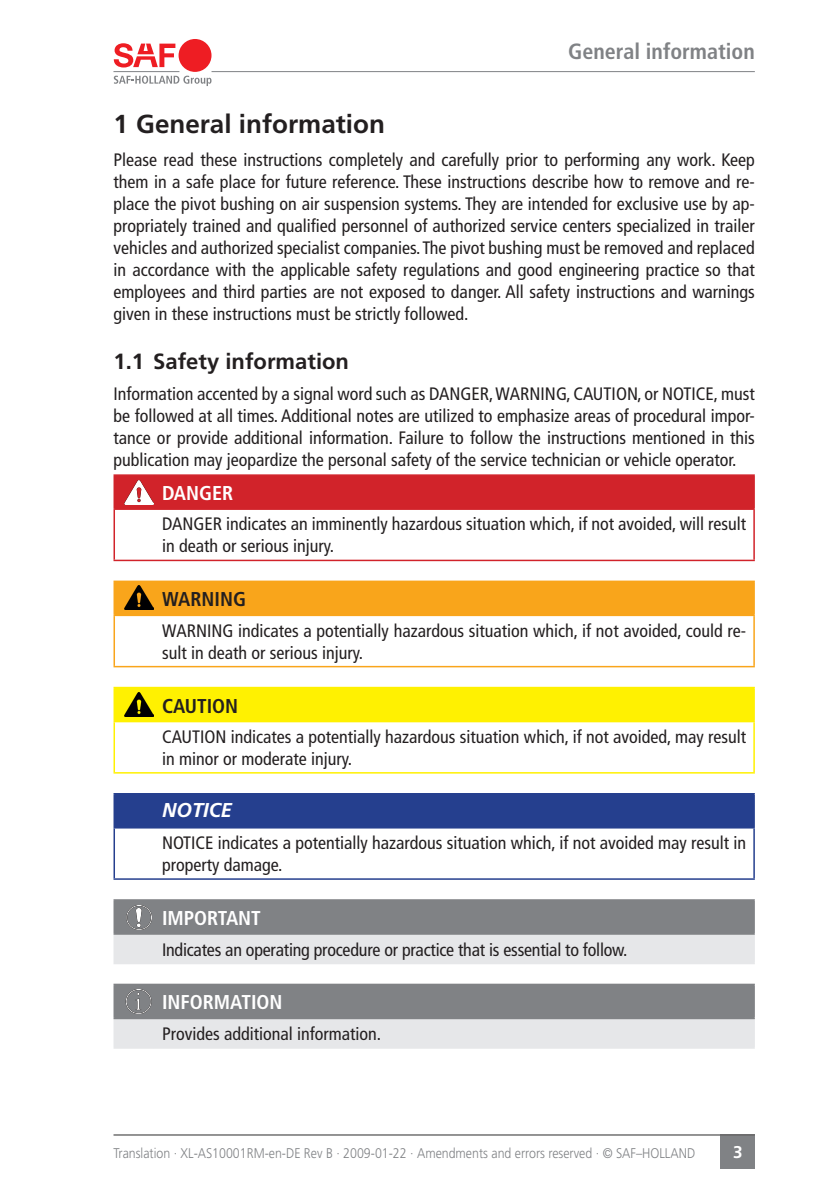
<style>
.page{position:relative;width:840px;height:1191px;background:#fff}
.page>*{position:absolute;margin:0;border:0;box-sizing:border-box;transform-origin:0 0}
.Überschrift_1{font:700 26px "Frutiger LT Std";color:#231f20}
.Überschrift_2{font:700 22px "Frutiger LT Std";color:#231f20}
.Kopfzeile_links{font:700 condensed 22px "Frutiger LT Std";color:#808285}
.Gefahr{font:700 condensed 20px "Frutiger LT Std";color:#fff}
.Warnung___Vorsicht{font:700 condensed 20px "Frutiger LT Std";color:#231f20}
.Hinweis{font:italic 700 20px "Frutiger LT Std";color:#fff}
.t1{font:condensed 18px/22px "Frutiger LT Std";color:#231f20}
.Seitenzahl{font:700 17px "Frutiger LT Std";color:#fff}
.Fußzeile{font:300 14px "Frutiger LT Std";color:#808285;scale:.89 1}
</style>
<div class="page">
<div style="left:720px;top:1134px;width:34px;height:34px;background:#808285"></div>
<hr style="left:113px;top:71px;width:66px;height:1px;background:#808285">
<hr style="left:211px;top:71px;width:543px;height:1px;background:#808285">
<svg style="left:114px;top:76px;width:97px;height:10px"></svg>
<div style="left:178px;top:39px;width:33px;height:33px;background:#ee1d23;border-radius:50%"></div>
<svg style="left:114px;top:43px;width:61px;height:24px"></svg>
<hr style="left:113px;top:1134px;width:641px;height:1px;background:#666">
<div style="left:115px;top:476px;width:638px;height:32px;background:#d1232a"></div>
<hr style="left:113px;top:510px;width:2px;height:49px;background:#d1232a">
<hr style="left:753px;top:510px;width:1px;height:49px;background:#d1232a">
<hr style="left:113px;top:559px;width:41px;height:2px;background:#d1232a">
<hr style="left:154px;top:559px;width:600px;height:2px;background:#d1232a">
<hr style="left:113px;top:474px;width:41px;height:2px;background:#d1232a">
<hr style="left:113px;top:476px;width:2px;height:32px;background:#d1232a">
<hr style="left:113px;top:508px;width:41px;height:2px;background:#d1232a">
<hr style="left:154px;top:474px;width:600px;height:2px;background:#d1232a">
<hr style="left:153px;top:476px;width:2px;height:32px;background:#d1232a">
<hr style="left:753px;top:476px;width:1px;height:32px;background:#d1232a">
<hr style="left:154px;top:508px;width:600px;height:2px;background:#d1232a">
<div style="left:115px;top:582px;width:638px;height:32px;background:#f9a51b"></div>
<hr style="left:113px;top:580px;width:41px;height:2px;background:#f9a51b">
<hr style="left:113px;top:582px;width:2px;height:32px;background:#f9a51b">
<hr style="left:113px;top:614px;width:41px;height:2px;background:#f9a51b">
<hr style="left:113px;top:616px;width:2px;height:50px;background:#f9a51b">
<hr style="left:753px;top:616px;width:1px;height:50px;background:#f9a51b">
<hr style="left:113px;top:666px;width:41px;height:1px;background:#f9a51b">
<hr style="left:154px;top:666px;width:600px;height:1px;background:#f9a51b">
<hr style="left:154px;top:580px;width:600px;height:2px;background:#f9a51b">
<hr style="left:153px;top:582px;width:2px;height:32px;background:#f9a51b">
<hr style="left:753px;top:582px;width:1px;height:32px;background:#f9a51b">
<hr style="left:154px;top:614px;width:600px;height:2px;background:#f9a51b">
<div style="left:115px;top:688px;width:638px;height:33px;background:#fff101"></div>
<hr style="left:113px;top:722px;width:2px;height:50px;background:#fff101">
<hr style="left:753px;top:722px;width:1px;height:50px;background:#fff101">
<hr style="left:113px;top:772px;width:41px;height:1px;background:#fff101">
<hr style="left:154px;top:772px;width:600px;height:1px;background:#fff101">
<hr style="left:113px;top:687px;width:41px;height:1px;background:#fff101">
<hr style="left:113px;top:688px;width:2px;height:33px;background:#fff101">
<hr style="left:113px;top:721px;width:41px;height:1px;background:#fff101">
<hr style="left:154px;top:687px;width:600px;height:1px;background:#fff101">
<hr style="left:153px;top:688px;width:2px;height:33px;background:#fff101">
<hr style="left:753px;top:688px;width:1px;height:33px;background:#fff101">
<hr style="left:154px;top:721px;width:600px;height:1px;background:#fff101">
<div style="left:115px;top:794px;width:638px;height:33px;background:#253f8e"></div>
<hr style="left:113px;top:828px;width:2px;height:50px;background:#253f8e">
<hr style="left:753px;top:828px;width:1px;height:50px;background:#253f8e">
<hr style="left:113px;top:878px;width:41px;height:1px;background:#253f8e">
<hr style="left:154px;top:878px;width:600px;height:1px;background:#253f8e">
<hr style="left:113px;top:793px;width:41px;height:1px;background:#253f8e">
<hr style="left:113px;top:827px;width:41px;height:1px;background:#253f8e">
<hr style="left:113px;top:794px;width:2px;height:33px;background:#253f8e">
<hr style="left:154px;top:793px;width:600px;height:1px;background:#253f8e">
<hr style="left:153px;top:794px;width:2px;height:33px;background:#253f8e">
<hr style="left:753px;top:794px;width:1px;height:33px;background:#253f8e">
<hr style="left:154px;top:827px;width:600px;height:1px;background:#253f8e">
<hr style="left:113px;top:934px;width:2px;height:28px;background:#e6e7e9">
<svg style="left:114px;top:900px;width:640px;height:62px;background:#aeb0b2"></svg>
<hr style="left:113px;top:962px;width:41px;height:2px;background:#e6e7e9">
<hr style="left:154px;top:962px;width:600px;height:2px;background:#e6e7e9">
<hr style="left:113px;top:899px;width:41px;height:1px;background:#808285">
<hr style="left:113px;top:900px;width:2px;height:33px;background:#808285">
<hr style="left:113px;top:933px;width:41px;height:1px;background:#808285">
<hr style="left:154px;top:899px;width:600px;height:1px;background:#808285">
<hr style="left:153px;top:900px;width:2px;height:33px;background:#808285">
<hr style="left:753px;top:900px;width:1px;height:33px;background:#808285">
<hr style="left:154px;top:933px;width:600px;height:1px;background:#808285">
<hr style="left:113px;top:1019px;width:2px;height:28px;background:#e6e7e9">
<svg style="left:114px;top:985px;width:640px;height:62px;background:#b0b1b4"></svg>
<hr style="left:113px;top:1047px;width:41px;height:1px;background:#e6e7e9">
<hr style="left:154px;top:1047px;width:600px;height:1px;background:#e6e7e9">
<hr style="left:153px;top:985px;width:2px;height:32px;background:#808285">
<hr style="left:113px;top:983px;width:41px;height:2px;background:#808285">
<hr style="left:113px;top:985px;width:2px;height:32px;background:#808285">
<hr style="left:154px;top:983px;width:600px;height:2px;background:#808285">
<hr style="left:753px;top:985px;width:1px;height:32px;background:#808285">
<hr style="left:113px;top:1017px;width:41px;height:2px;background:#808285">
<hr style="left:154px;top:1017px;width:600px;height:2px;background:#808285">
<img style="left:125px;top:480px;width:28px;height:24px">
<img style="left:125px;top:585px;width:28px;height:24px">
<img style="left:125px;top:692px;width:28px;height:24px">
<img style="left:125px;top:905px;width:28px;height:24px">
<img style="left:125px;top:989px;width:28px;height:24px">
<p class="Kopfzeile_links" style="left:568px;top:38px;width:188px">General information</p>
<p class="Überschrift_1" style="left:113px;top:108px;width:273px">1 General information</p>
<p class="t1" style="left:113px;top:149px;width:642px;text-align:justify">Please read these instructions completely and carefully prior to performing any work. Keep them in a safe place for future reference. These instructions describe how to remove and re&shy;place the pivot bushing on air suspension systems. They are intended for exclusive use by ap&shy;propriately trained and qualified personnel of authorized service centers specialized in trailer vehicles and authorized specialist companies. The pivot bushing must be removed and replaced in accordance with the applicable safety regulations and good engineering practice so that employees and third parties are not exposed to danger. All safety instructions and warnings given in these instructions must be strictly followed.</p>
<p class="Überschrift_2" style="left:113px;top:349px;width:237px">1.1 Safety information</p>
<p class="t1" style="left:113px;top:383px;width:642px;text-align:justify">Information accented by a signal word such as DANGER, WARNING, CAUTION, or NOTICE, must be followed at all times. Additional notes are utilized to emphasize areas of procedural impor&shy;tance or provide additional information. Failure to follow the instructions mentioned in this publication may jeopardize the personal safety of the service technician or vehicle operator.</p>
<p class="Gefahr" style="left:162px;top:481px;width:73px">DANGER</p>
<p class="t1" style="left:162px;top:513px;width:585px">DANGER indicates an imminently hazardous situation which, if not avoided, will result in death or serious injury.</p>
<p class="Warnung___Vorsicht" style="left:162px;top:587px;width:85px">WARNING</p>
<p class="t1" style="left:162px;top:619px;width:585px">WARNING indicates a potentially hazardous situation which, if not avoided, could re&shy;sult in death or serious injury.</p>
<p class="Warnung___Vorsicht" style="left:162px;top:693px;width:78px">CAUTION</p>
<p class="t1" style="left:162px;top:725px;width:585px">CAUTION indicates a potentially hazardous situation which, if not avoided, may result in minor or moderate injury.</p>
<p class="Hinweis" style="left:162px;top:798px;width:72px">NOTICE</p>
<p class="t1" style="left:162px;top:832px;width:585px">NOTICE indicates a potentially hazardous situation which, if not avoided may result in property damage.</p>
<p class="Gefahr" style="left:162px;top:906px;width:100px">IMPORTANT</p>
<p class="t1" style="left:162px;top:938px;width:466px">Indicates an operating procedure or practice that is essential to follow.</p>
<p class="Gefahr" style="left:162px;top:990px;width:122px">INFORMATION</p>
<p class="t1" style="left:162px;top:1022px;width:220px">Provides additional information.</p>
<p class="Fußzeile" style="left:113px;top:1144px;width:654px">Translation · XL-AS10001RM-en-DE Rev B · 2009-01-22 · Amendments and errors reserved · © SAF–HOLLAND</p>
<p class="Seitenzahl" style="left:732px;top:1141px;width:11px">3</p>
</div>
